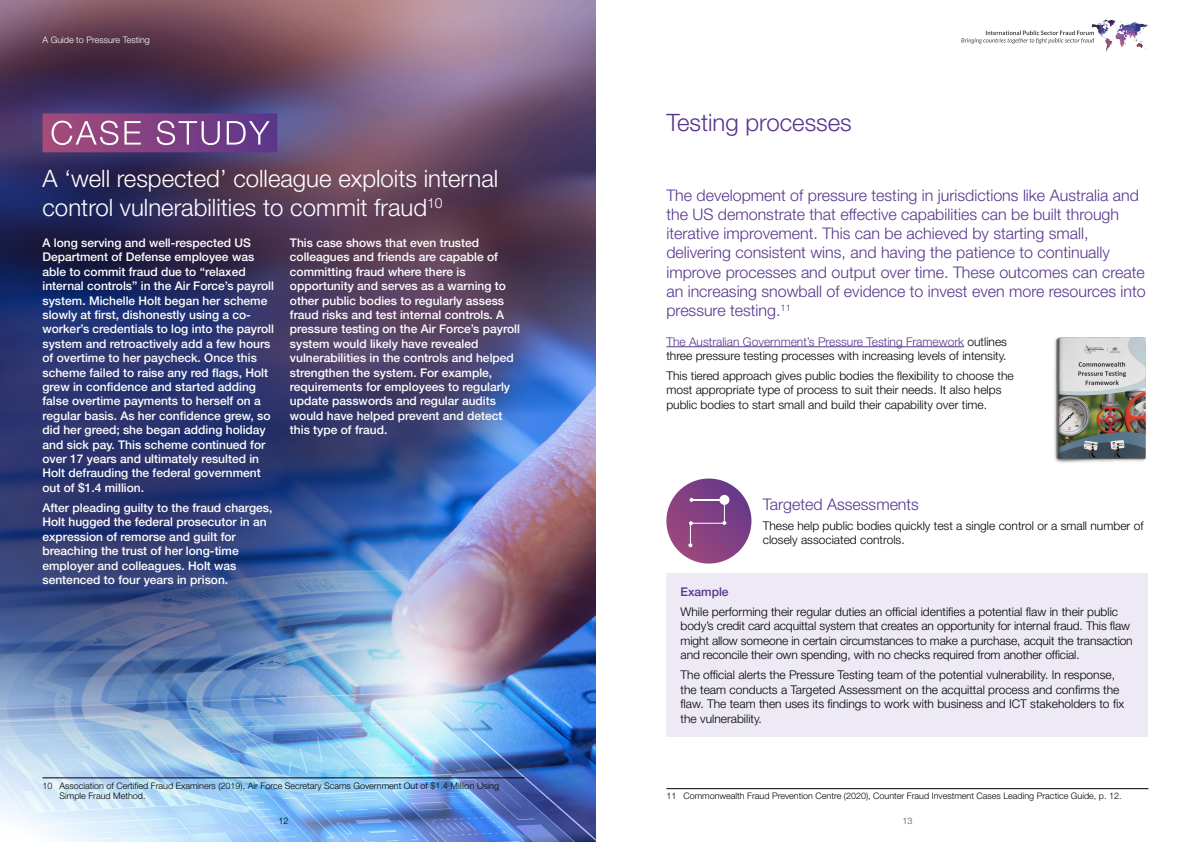
<style>
.page{position:relative;width:1191px;height:842px;background:#fff}
.page>*{position:absolute;margin:0;border:0;box-sizing:border-box;transform-origin:0 0}
.t1{font:300 24px/28.8px "Helvetica Neue LT Std";color:#fff}
.t2{font:300 24px "Helvetica Neue LT Std";color:#57358c}
.t3{font:300 16px/19.2px "Helvetica Neue LT Std";color:#57358c}
.t4{font:500 12px/14.4px "Helvetica Neue LT Std";color:#fff}
.t5{font:300 12px/14.4px "Helvetica Neue LT Std";color:#000}
.t6{font:500 12px "Helvetica Neue LT Std";color:#57358c}
.t7{font:300 9px/10.8px "Helvetica Neue LT Std";color:#000}
.t8{font:300 9px "Helvetica Neue LT Std";color:#fff}
.t9{font:300 9px "Helvetica Neue LT Std";color:#54565b}
.s1{color:#57358c}
</style>
<div class="page">
<img style="left:0;top:0;width:595px;height:842px">
<svg style="left:43px;top:113px;width:234px;height:39px;background:#8f5691"></svg>
<hr style="left:43px;top:778px;width:481px;height:1px;background:#000">
<hr style="left:666px;top:788px;width:482px;height:1px;background:#000">
<hr style="left:666px;top:346px;width:298px;height:1px;background:#57358c">
<img style="left:1054px;top:337px;width:92px;height:126px">
<svg style="left:666px;top:478px;width:85px;height:86px;background:#854585"></svg>
<hr style="left:691px;top:523px;width:33px;height:1px;background:#fff">
<svg style="left:688px;top:521px;width:5px;height:26px"></svg>
<svg style="left:722px;top:505px;width:4px;height:20px"></svg>
<hr style="left:691px;top:499px;width:33px;height:1px;background:#fff">
<div style="left:719px;top:495px;width:10px;height:10px;background:#fff;border-radius:50%"></div>
<svg style="left:689px;top:498px;width:4px;height:4px"></svg>
<div style="left:666px;top:573px;width:481px;height:164px;background:#ede9f5"></div>
<img style="left:1091px;top:20px;width:57px;height:32px">
<svg style="left:961px;top:31px;width:133px;height:13px"></svg>
<p class="t8" style="left:43px;top:34px;width:109px">A Guide to Pressure Testing</p>
<h1 class="t1" style="left:43px;top:163px;width:457px">A ‘well respected’ colleague exploits internal control vulnerabilities to commit fraud<sup>10</sup></h1>
<p class="t4" style="left:43px;top:235px;width:233px">A long serving and well-respected US Department of Defense employee was able to commit fraud due to “relaxed internal controls” in the Air Force’s payroll system. Michelle Holt began her scheme slowly at first, dishonestly using a co&shy;worker’s credentials to log into the payroll system and retroactively add a few hours of overtime to her paycheck. Once this scheme failed to raise any red flags, Holt grew in confidence and started adding false overtime payments to herself on a regular basis. As her confidence grew, so did her greed; she began adding holiday and sick pay. This scheme continued for over 17 years and ultimately resulted in Holt defrauding the federal government out of $1.4 million.</p>
<p class="t4" style="left:43px;top:500px;width:231px">After pleading guilty to the fraud charges, Holt hugged the federal prosecutor in an expression of remorse and guilt for breaching the trust of her long-time employer and colleagues. Holt was sentenced to four years in prison.</p>
<p class="t4" style="left:290px;top:235px;width:231px">This case shows that even trusted colleagues and friends are capable of committing fraud where there is opportunity and serves as a warning to other public bodies to regularly assess fraud risks and test internal controls. A pressure testing on the Air Force’s payroll system would likely have revealed vulnerabilities in the controls and helped strengthen the system. For example, requirements for employees to regularly update passwords and regular audits would have helped prevent and detect this type of fraud.</p>
<p class="t7" style="left:60px;top:780px;width:441px;text-indent:-17px">10 Association of Certified Fraud Examiners (2019), Air Force Secretary Scams Government Out of $1.4 Million Using<br>Simple Fraud Method.</p>
<h1 class="t2" style="left:666px;top:107px;width:187px">Testing processes</h1>
<p class="t3" style="left:666px;top:185px;width:481px">The development of pressure testing in jurisdictions like Australia and the US demonstrate that effective capabilities can be built through iterative improvement. This can be achieved by starting small, delivering consistent wins, and having the patience to continually improve processes and output over time. These outcomes can create an increasing snowball of evidence to invest even more resources into pressure testing.<sup>11</sup></p>
<p class="t5" style="left:666px;top:334px;width:342px"><span class="s1">The Australian Government’s Pressure Testing Framework</span> outlines three pressure testing processes with increasing levels of intensity.</p>
<p class="t5" style="left:666px;top:368px;width:349px">This tiered approach gives public bodies the flexibility to choose the most appropriate type of process to suit their needs. It also helps public bodies to start small and build their capability over time.</p>
<h2 class="t3" style="left:763px;top:494px;width:158px">Targeted Assessments</h2>
<p class="t5" style="left:763px;top:518px;width:382px">These help public bodies quickly test a single control or a small number of closely associated controls.</p>
<p class="t6" style="left:680px;top:584px;width:50px">Example</p>
<p class="t5" style="left:680px;top:604px;width:454px">While performing their regular duties an official identifies a potential flaw in their public body’s credit card acquittal system that creates an opportunity for internal fraud. This flaw might allow someone in certain circumstances to make a purchase, acquit the transaction and reconcile their own spending, with no checks required from another official.</p>
<p class="t5" style="left:680px;top:668px;width:445px">The official alerts the Pressure Testing team of the potential vulnerability. In response, the team conducts a Targeted Assessment on the acquittal process and confirms the flaw. The team then uses its findings to work with business and ICT stakeholders to fix the vulnerability.</p>
<p class="t7" style="left:666px;top:791px;width:456px">11 Commonwealth Fraud Prevention Centre (2020), Counter Fraud Investment Cases Leading Practice Guide, p. 12.</p>
<p class="t7" style="left:278px;top:815px;width:12px">12</p>
<p class="t9" style="left:902px;top:815px;width:12px">13</p>
</div>
